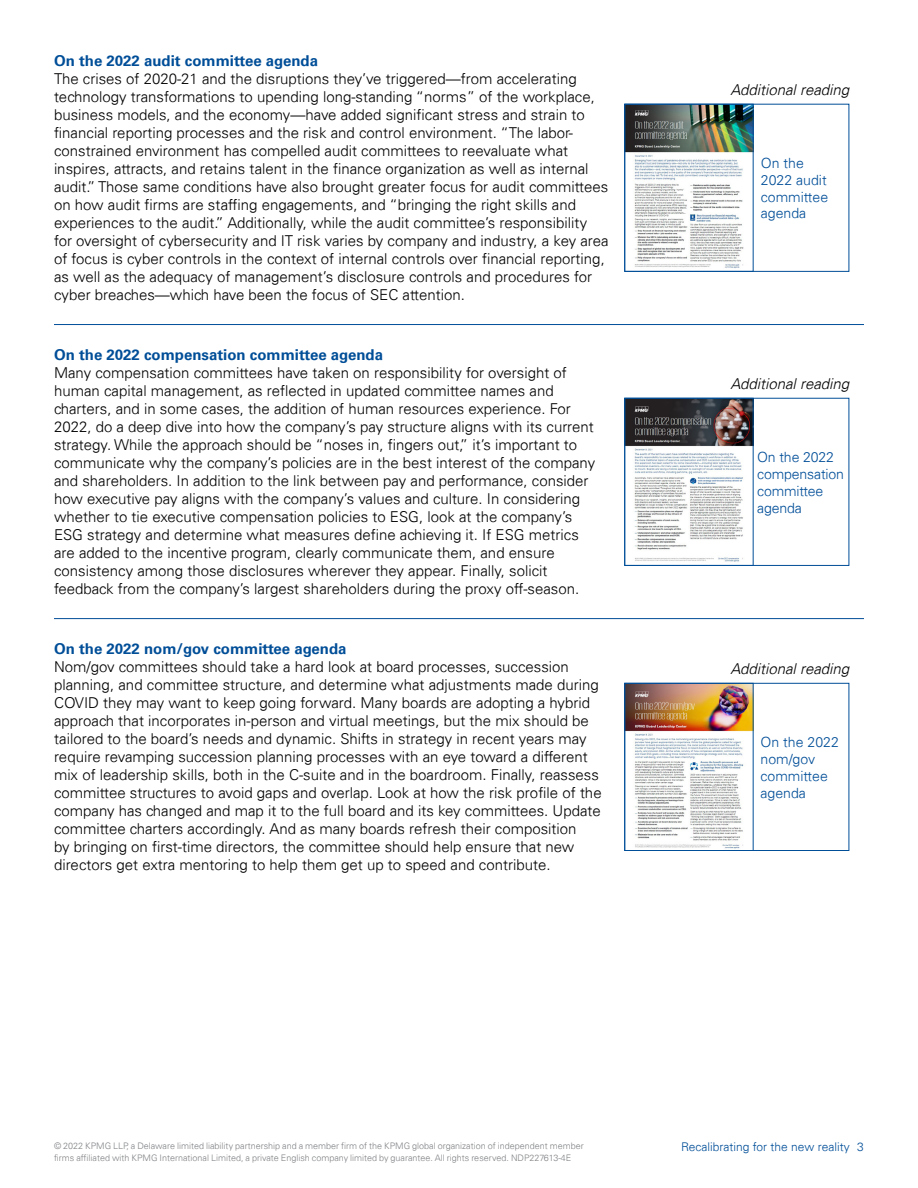
<style>
.page{position:relative;width:918px;height:1188px;background:#fff}
.page>*{position:absolute;margin:0;border:0;box-sizing:border-box;transform-origin:0 0}
.t1{font:300 15px/18px "Univers 45";color:#000}
.t2{font:700 15px "Univers 65";color:#004e98}
.t3{font:italic 300 15px "Univers 45";color:#000}
.t4{font:300 14.1px/17px "Univers 45";color:#004e98}
.t5{font:300 12px "Univers 45";color:#004e98}
.t6{font:300 9px/12px "Univers 45";color:#808285}
</style>
<div class="page">
<img style="left:626px;top:106px;width:126px;height:162px">
<div style="left:624px;top:104px;width:225px;height:168px;border:1px solid #004e98"></div>
<img style="left:626px;top:400px;width:126px;height:162px">
<div style="left:624px;top:398px;width:225px;height:168px;border:1px solid #004e98"></div>
<img style="left:626px;top:685px;width:126px;height:164px">
<div style="left:624px;top:683px;width:225px;height:168px;border:1px solid #004e98"></div>
<hr style="left:54px;top:324px;width:810px;height:1px;background:#004e98">
<hr style="left:54px;top:618px;width:810px;height:1px;background:#004e98">
<p class="t2" style="left:54px;top:52px;width:266px">On the 2022 audit committee agenda</p>
<p class="t1" style="left:54px;top:70px;width:556px">The crises of 2020-21 and the disruptions they’ve triggered—from accelerating technology transformations to upending long-standing “norms” of the workplace, business models, and the economy—have added significant stress and strain to financial reporting processes and the risk and control environment. “The labor&shy;constrained environment has compelled audit committees to reevaluate what inspires, attracts, and retains talent in the finance organization as well as internal audit.” Those same conditions have also brought greater focus for audit committees on how audit firms are staffing engagements, and “bringing the right skills and experiences to the audit.” Additionally, while the audit committee’s responsibility for oversight of cybersecurity and IT risk varies by company and industry, a key area of focus is cyber controls in the context of internal controls over financial reporting, as well as the adequacy of management’s disclosure controls and procedures for cyber breaches—which have been the focus of SEC attention.</p>
<p class="t2" style="left:54px;top:346px;width:331px">On the 2022 compensation committee agenda</p>
<p class="t1" style="left:54px;top:364px;width:543px">Many compensation committees have taken on responsibility for oversight of human capital management, as reflected in updated committee names and charters, and in some cases, the addition of human resources experience. For 2022, do a deep dive into how the company’s pay structure aligns with its current strategy. While the approach should be “noses in, fingers out,” it’s important to communicate why the company’s policies are in the best interest of the company and shareholders. In addition to the link between pay and performance, consider how executive pay aligns with the company’s values and culture. In considering whether to tie executive compensation policies to ESG, look at the company’s ESG strategy and determine what measures define achieving it. If ESG metrics are added to the incentive program, clearly communicate them, and ensure consistency among those disclosures wherever they appear. Finally, solicit feedback from the company’s largest shareholders during the proxy off-season.</p>
<p class="t2" style="left:54px;top:640px;width:294px">On the 2022 nom/gov committee agenda</p>
<p class="t1" style="left:54px;top:658px;width:549px">Nom/gov committees should take a hard look at board processes, succession planning, and committee structure, and determine what adjustments made during COVID they may want to keep going forward. Many boards are adopting a hybrid approach that incorporates in-person and virtual meetings, but the mix should be tailored to the board’s needs and dynamic. Shifts in strategy in recent years may require revamping succession planning processes with an eye toward a different mix of leadership skills, both in the C-suite and in the boardroom. Finally, reassess committee structures to avoid gaps and overlap. Look at how the risk profile of the company has changed and map it to the full board and its key committees. Update committee charters accordingly. And as many boards refresh their composition<br>by bringing on first-time directors, the committee should help ensure that new directors get extra mentoring to help them get up to speed and contribute.</p>
<p class="t3" style="left:730px;top:80px;width:120px">Additional reading</p>
<p class="t4" style="left:761px;top:154px;width:69px">On the<br>2022 audit committee agenda</p>
<p class="t3" style="left:730px;top:374px;width:120px">Additional reading</p>
<p class="t4" style="left:757px;top:448px;width:88px">On the 2022 compensation committee agenda</p>
<p class="t3" style="left:730px;top:659px;width:120px">Additional reading</p>
<p class="t4" style="left:760px;top:733px;width:80px">On the 2022 nom/gov committee agenda</p>
<p class="t6" style="left:54px;top:1140px;width:531px">© 2022 KPMG LLP, a Delaware limited liability partnership and a member firm of the KPMG global organization of independent member firms affiliated with KPMG International Limited, a private English company limited by guarantee. All rights reserved. NDP227613-4E</p>
<p class="t5" style="left:681px;top:1140px;width:184px">Recalibrating for the new reality 3</p>
</div>
